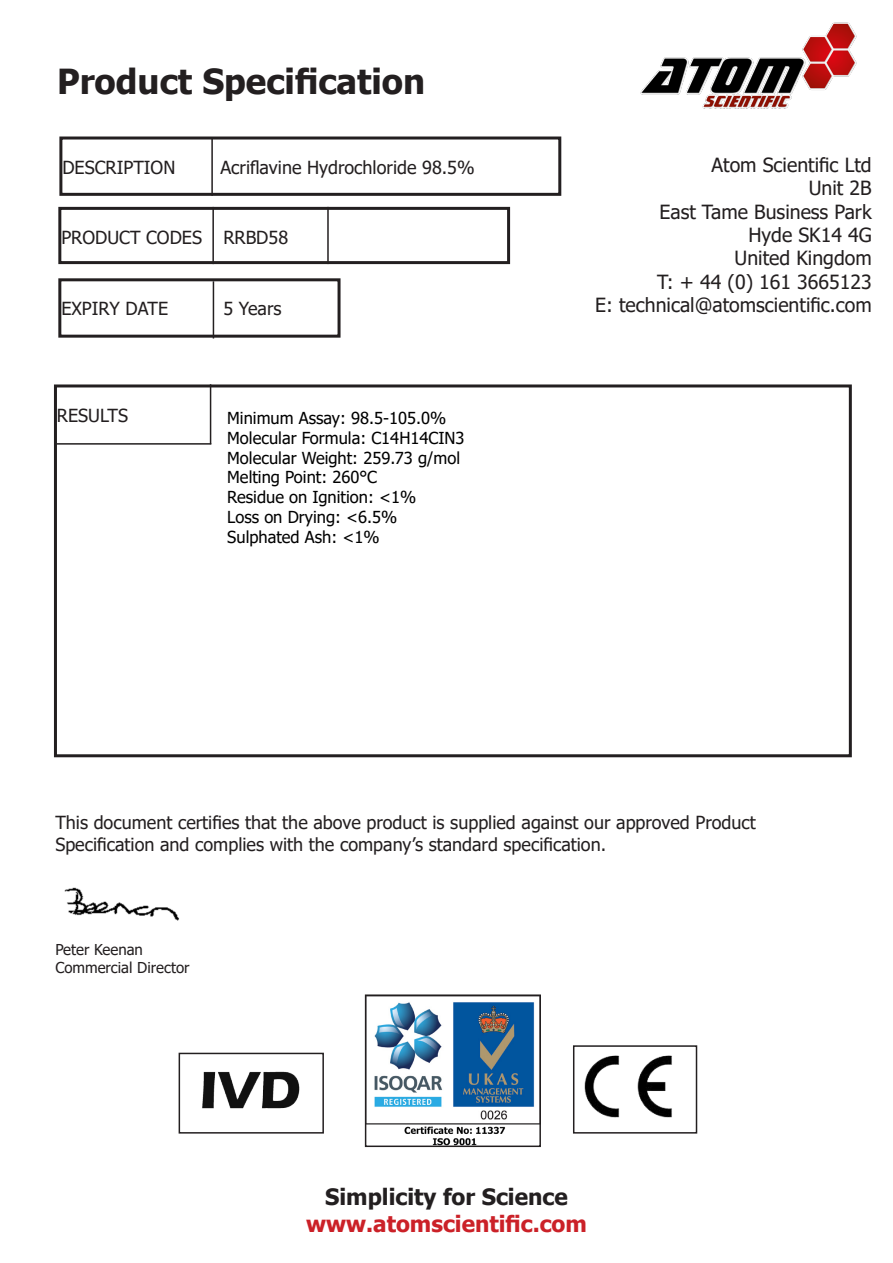
<style>
.page{position:relative;width:893px;height:1263px;background:#fff}
.page>*{position:absolute;margin:0;border:0;box-sizing:border-box;transform-origin:0 0}
.t1{font:700 34.5px "Tahoma";color:#231f20}
.t2{font:700 22.5px "Tahoma";color:#cb2128}
.t3{font:700 22.5px "Tahoma";color:#231f20}
.t4{font:19.5px "Tahoma";color:#231f20}
.t5{font:18px "Tahoma";color:#231f20}
.t6{font:16.5px "Tahoma";color:#000}
.t7{font:15px "Tahoma";color:#231f20}
</style>
<div class="page">
<div style="left:54px;top:384px;width:798px;height:373px;border:3px solid #231f20"></div>
<hr style="left:210px;top:384px;width:1px;height:60px;background:#231f20">
<hr style="left:57px;top:443px;width:154px;height:2px;background:#231f20">
<img style="left:64px;top:887px;width:116px;height:34px">
<img style="left:640px;top:22px;width:217px;height:87px">
<div style="left:58px;top:207px;width:452px;height:57px;border:3px solid #231f20"></div>
<hr style="left:212px;top:207px;width:2px;height:57px;background:#231f20">
<div style="left:59px;top:136px;width:502px;height:60px;border:3px solid #231f20"></div>
<hr style="left:211px;top:139px;width:2px;height:57px;background:#231f20">
<hr style="left:327px;top:207px;width:2px;height:57px;background:#231f20">
<img style="left:368px;top:1002px;width:170px;height:142px">
<div style="left:365px;top:994px;width:176px;height:153px;border:2px solid #231f20"></div>
<img style="left:584px;top:1055px;width:88px;height:63px">
<div style="left:573px;top:1045px;width:124px;height:88px;border:2px solid #231f20"></div>
<img style="left:194px;top:1052px;width:106px;height:82px">
<div style="left:179px;top:1053px;width:145px;height:80px;border:2px solid #231f20"></div>
<div style="left:58px;top:278px;width:283px;height:60px;border:3px solid #231f20"></div>
<hr style="left:213px;top:281px;width:1px;height:57px;background:#231f20">
<p class="t1" style="left:57px;top:57px;width:370px">Product Specification</p>
<p class="t5" style="left:62px;top:155px;width:114px">DESCRIPTION</p>
<p class="t5" style="left:220px;top:155px;width:256px">Acriflavine Hydrochloride 98.5%</p>
<p class="t4" style="left:712px;top:152px;width:162px">Atom Scientific Ltd</p>
<p class="t4" style="left:809px;top:175px;width:64px">Unit 2B</p>
<p class="t4" style="left:659px;top:198px;width:214px">East Tame Business Park</p>
<p class="t4" style="left:748px;top:222px;width:125px">Hyde SK14 4G</p>
<p class="t4" style="left:735px;top:245px;width:139px">United Kingdom</p>
<p class="t4" style="left:657px;top:269px;width:216px">T: + 44 (0) 161 3665123</p>
<p class="t4" style="left:595px;top:292px;width:278px">E: technical@atomscientific.com</p>
<p class="t5" style="left:61px;top:225px;width:228px">PRODUCT CODES RRBD58</p>
<p class="t5" style="left:61px;top:297px;width:108px">EXPIRY DATE</p>
<p class="t5" style="left:223px;top:297px;width:60px">5 Years</p>
<p class="t5" style="left:57px;top:403px;width:73px">RESULTS</p>
<p class="t6" style="left:227px;top:407px;width:221px">Minimum Assay: 98.5-105.0%</p>
<p class="t6" style="left:227px;top:427px;width:239px">Molecular Formula: C14H14CIN3</p>
<p class="t6" style="left:227px;top:446px;width:234px">Molecular Weight: 259.73 g/mol</p>
<p class="t6" style="left:227px;top:466px;width:151px">Melting Point: 260°C</p>
<p class="t6" style="left:227px;top:486px;width:190px">Residue on Ignition: &lt;1%</p>
<p class="t6" style="left:227px;top:506px;width:171px">Loss on Drying: &lt;6.5%</p>
<p class="t6" style="left:227px;top:526px;width:154px">Sulphated Ash: &lt;1%</p>
<p class="t5" style="left:55px;top:811px;width:702px">This document certifies that the above product is supplied against our approved Product</p>
<p class="t5" style="left:55px;top:832px;width:552px">Specification and complies with the company’s standard specification.</p>
<p class="t7" style="left:55px;top:940px;width:89px">Peter Keenan</p>
<p class="t7" style="left:55px;top:958px;width:136px">Commercial Director</p>
<p class="t3" style="left:325px;top:1181px;width:244px">Simplicity for Science</p>
<p class="t2" style="left:306px;top:1208px;width:282px">www.atomscientific.com</p>
</div>
